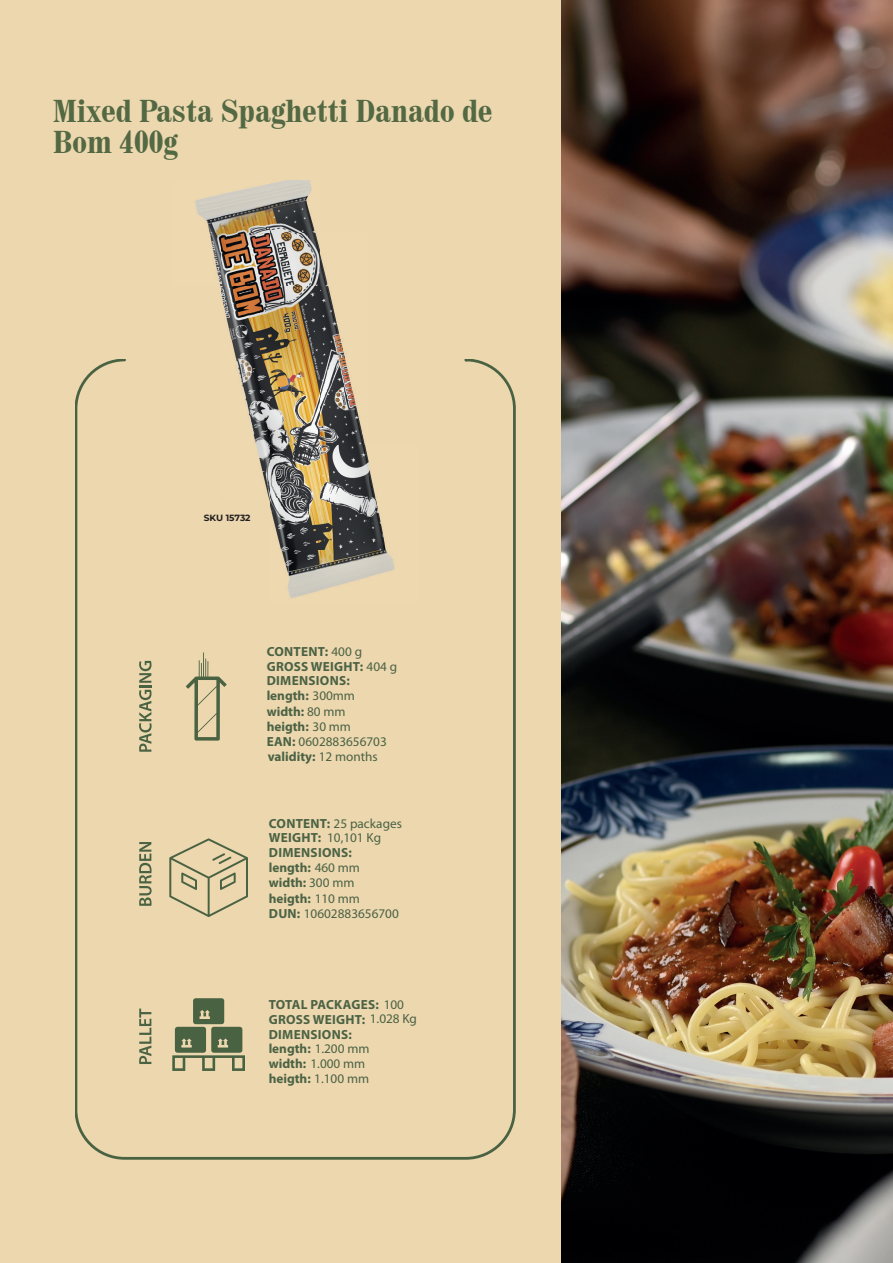
<style>
.page{position:relative;width:893px;height:1263px;background:#ecd7af}
.page>*{position:absolute;margin:0;border:0;box-sizing:border-box;transform-origin:0 0}
.t1{font:700 condensed 31.5px/31.5px "Century 725 BT";color:#536943}
.t2{font:700 13.2px/15px "Myriad Pro";letter-spacing:.02em;color:#4b6244}
.t3{font:700 13.2px/14.9px "Myriad Pro";color:#4b6244}
.t4{font:700 13.2px "Myriad Pro";letter-spacing:-.005em;color:#4b6244}
.t5{font:13.2px "Myriad Pro";color:#4b6244}
.t6{font:700 9px "Montserrat";letter-spacing:-.005em;color:#231f20}
.s1{font-weight:400}
</style>
<div class="page">
<img style="left:195px;top:181px;width:200px;height:417px">
<img style="left:561px;top:0;width:332px;height:1263px">
<div style="left:75px;top:359px;width:441px;height:801px;border:3px solid #496242;border-radius:49px"></div>
<svg style="left:172px;top:998px;width:73px;height:73px"></svg>
<svg style="left:169px;top:838px;width:79px;height:79px"></svg>
<svg style="left:139px;top:661px;width:13px;height:91px"></svg>
<svg style="left:139px;top:842px;width:13px;height:64px"></svg>
<svg style="left:139px;top:1008px;width:12px;height:56px"></svg>
<svg style="left:186px;top:652px;width:41px;height:89px"></svg>
<h1 class="t1" style="left:53px;top:95px;width:441px">Mixed Pasta Spaghetti Danado de<br>Bom 400g</h1>
<p class="t6" style="left:204px;top:512px;width:48px">SKU 15732</p>
<p class="t2" style="left:267px;top:644px;width:132px">CONTENT: <span class="s1">400 g<br></span>GROSS WEIGHT: <span class="s1">404 g<br></span>DIMENSIONS:<br>length: <span class="s1">300mm<br></span>width: <span class="s1">80 mm<br></span>heigth: <span class="s1">30 mm<br></span>EAN: <span class="s1">0602883656703 </span>validity: <span class="s1">12 months</span></p>
<p class="t2" style="left:269px;top:815px;width:135px">CONTENT: <span class="s1">25 packages<br></span>WEIGHT:<br>DIMENSIONS:<br>length: <span class="s1">460 mm<br></span>width: <span class="s1">300 mm<br></span>heigth: <span class="s1">110 mm<br></span>DUN: <span class="s1">10602883656700</span></p>
<p class="t5" style="left:327px;top:829px;width:55px">10,101 Kg</p>
<p class="t4" style="left:269px;top:996px;width:137px">TOTAL PACKAGES: <span class="s1">100</span></p>
<p class="t2" style="left:269px;top:1011px;width:150px">GROSS WEIGHT: <span class="s1">1.028 Kg</span></p>
<p class="t3" style="left:269px;top:1026px;width:102px">DIMENSIONS: length: <span class="s1">1.200 mm </span>width: <span class="s1">1.000 mm </span>heigth: <span class="s1">1.100 mm</span></p>
</div>
